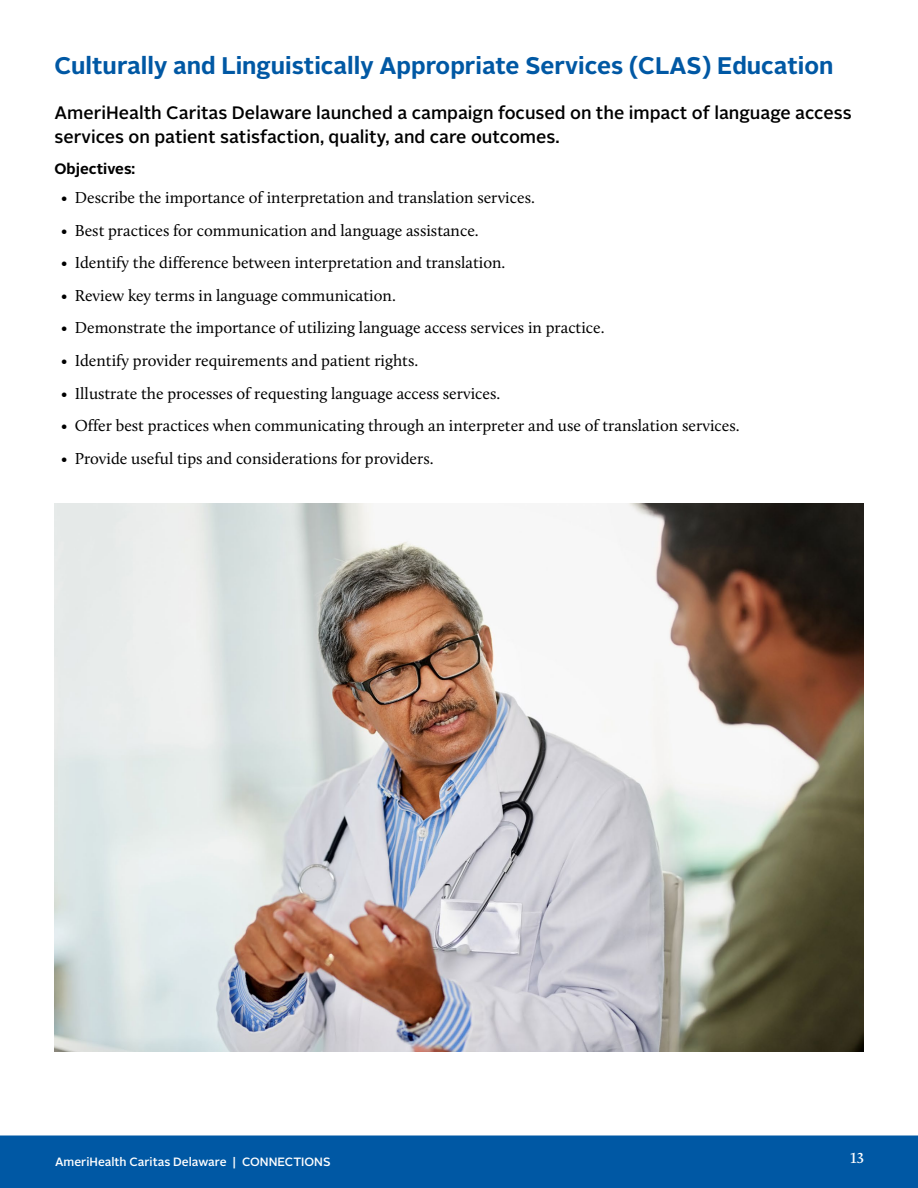
<style>
.page{position:relative;width:918px;height:1188px;background:#fff}
.page>*{position:absolute;margin:0;border:0;box-sizing:border-box;transform-origin:0 0}
.Headline_Span{font:700 24px "Alright Sans";color:#0058a4}
.Sub-headline{font:500 18px/24px "Alright Sans";color:#000}
.t1{font:16.5px "Calluna";color:#000}
.Topic_Header{font:700 15px "Alright Sans";color:#000}
.t2{font:600 15px "Calluna";color:#fff}
.t3{font:500 12px "Alright Sans";color:#fff}
</style>
<div class="page">
<img style="left:54px;top:503px;width:809px;height:549px">
<div style="left:0;top:1136px;width:918px;height:52px;background:#0058a4"></div>
<p class="Headline_Span" style="left:55px;top:49px;width:781px">Culturally and Linguistically Appropriate Services (CLAS) Education</p>
<p class="Sub-headline" style="left:55px;top:101px;width:799px">AmeriHealth Caritas Delaware launched a campaign focused on the impact of language access services on patient satisfaction, quality, and care outcomes.</p>
<p class="Topic_Header" style="left:55px;top:158px;width:82px">Objectives:</p>
<p class="t1" style="left:61px;top:187px;width:475px">• Describe the importance of interpretation and translation services.</p>
<p class="t1" style="left:61px;top:220px;width:419px">• Best practices for communication and language assistance.</p>
<p class="t1" style="left:61px;top:253px;width:446px">• Identify the difference between interpretation and translation.</p>
<p class="t1" style="left:61px;top:285px;width:336px">• Review key terms in language communication.</p>
<p class="t1" style="left:61px;top:318px;width:545px">• Demonstrate the importance of utilizing language access services in practice.</p>
<p class="t1" style="left:61px;top:351px;width:358px">• Identify provider requirements and patient rights.</p>
<p class="t1" style="left:61px;top:383px;width:441px">• Illustrate the processes of requesting language access services.</p>
<p class="t1" style="left:61px;top:416px;width:680px">• Offer best practices when communicating through an interpreter and use of translation services.</p>
<p class="t1" style="left:61px;top:448px;width:374px">• Provide useful tips and considerations for providers.</p>
<p class="t3" style="left:55px;top:1154px;width:277px">AmeriHealth Caritas Delaware | CONNECTIONS</p>
<p class="t2" style="left:850px;top:1149px;width:15px">13</p>
</div>
